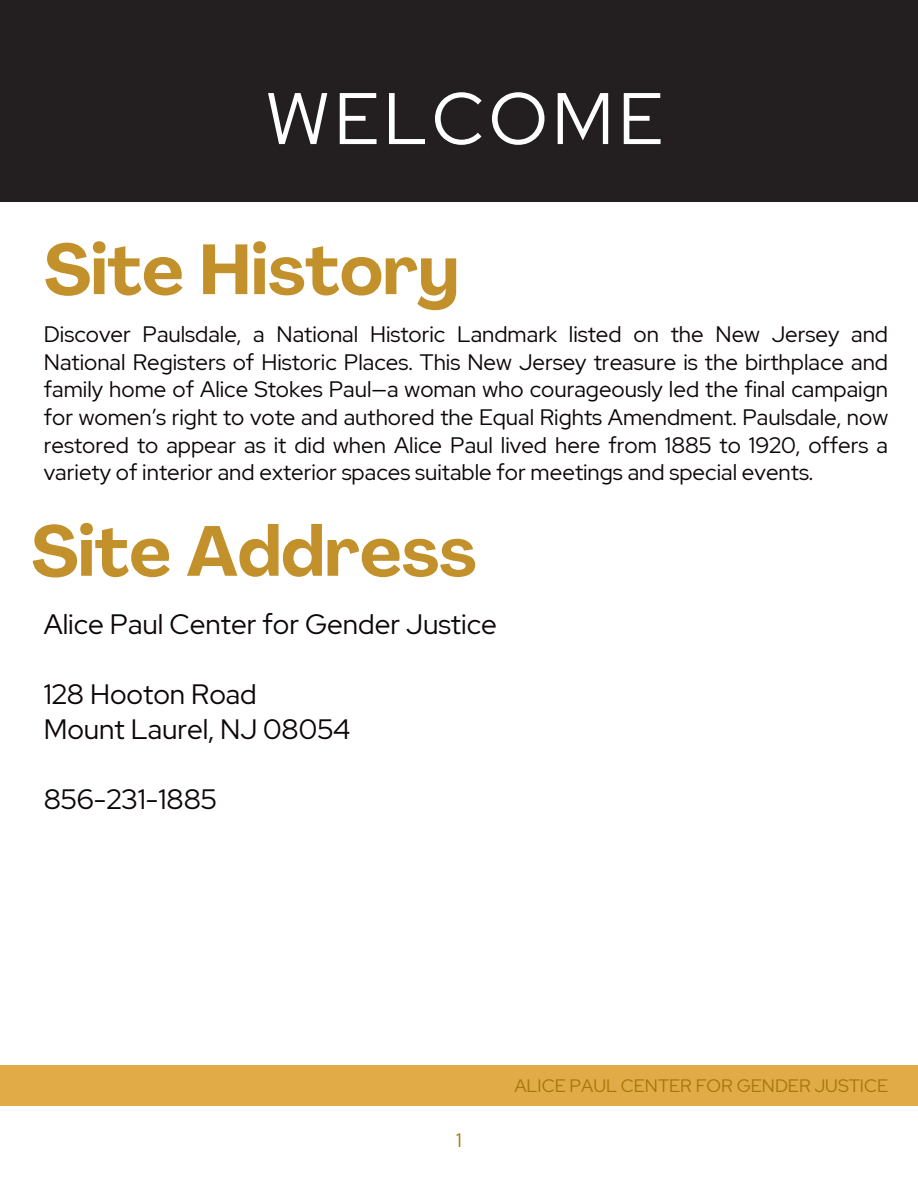
<style>
.page{position:relative;width:918px;height:1188px;background:#fff}
.page>*{position:absolute;margin:0;border:0;box-sizing:border-box;transform-origin:0 0}
.t1{font:72.9px "Red Hat Display";letter-spacing:.06em;color:#fff}
.t2{font:700 69.9px "PP Agrandir";color:#c3912c}
.t3{font:28.05px/34.8px "Red Hat Display";color:#0d0608}
.t4{font:22.35px/27.6px "Red Hat Display";color:#0d0608;text-align:justify}
.t5{font:19.35px "Red Hat Display";color:#a6770b}
.t6{font:18px "Red Hat Display";color:#a6770b}
</style>
<div class="page">
<div style="left:0;top:0;width:918px;height:201px;background:#231f20"></div>
<div style="left:0;top:1066px;width:918px;height:40px;background:#e1ac47"></div>
<h1 class="t1" style="left:266px;top:70px;width:399px">WELCOME</h1>
<h3 class="t2" style="left:44px;top:224px;width:417px">Site History</h3>
<h2 class="t4" style="left:44px;top:321px;width:846px">Discover Paulsdale, a National Historic Landmark listed on the New Jersey and National Registers of Historic Places. This New Jersey treasure is the birthplace and family home of Alice Stokes Paul—a woman who courageously led the final campaign for women’s right to vote and authored the Equal Rights Amendment. Paulsdale, now restored to appear as it did when Alice Paul lived here from 1885 to 1920, offers a variety of interior and exterior spaces suitable for meetings and special events.</h2>
<h3 class="t2" style="left:31px;top:505px;width:447px">Site Address</h3>
<h3 class="t3" style="left:44px;top:607px;width:455px">Alice Paul Center for Gender Justice</h3>
<p class="t3" style="left:44px;top:677px;width:308px">128 Hooton Road<br>Mount Laurel, NJ 08054</p>
<p class="t3" style="left:44px;top:781px;width:175px">856-231-1885</p>
<h2 class="t5" style="left:456px;top:1127px;width:7px">1</h2>
<h4 class="t6" style="left:514px;top:1074px;width:375px">ALICE PAUL CENTER FOR GENDER JUSTICE</h4>
</div>
